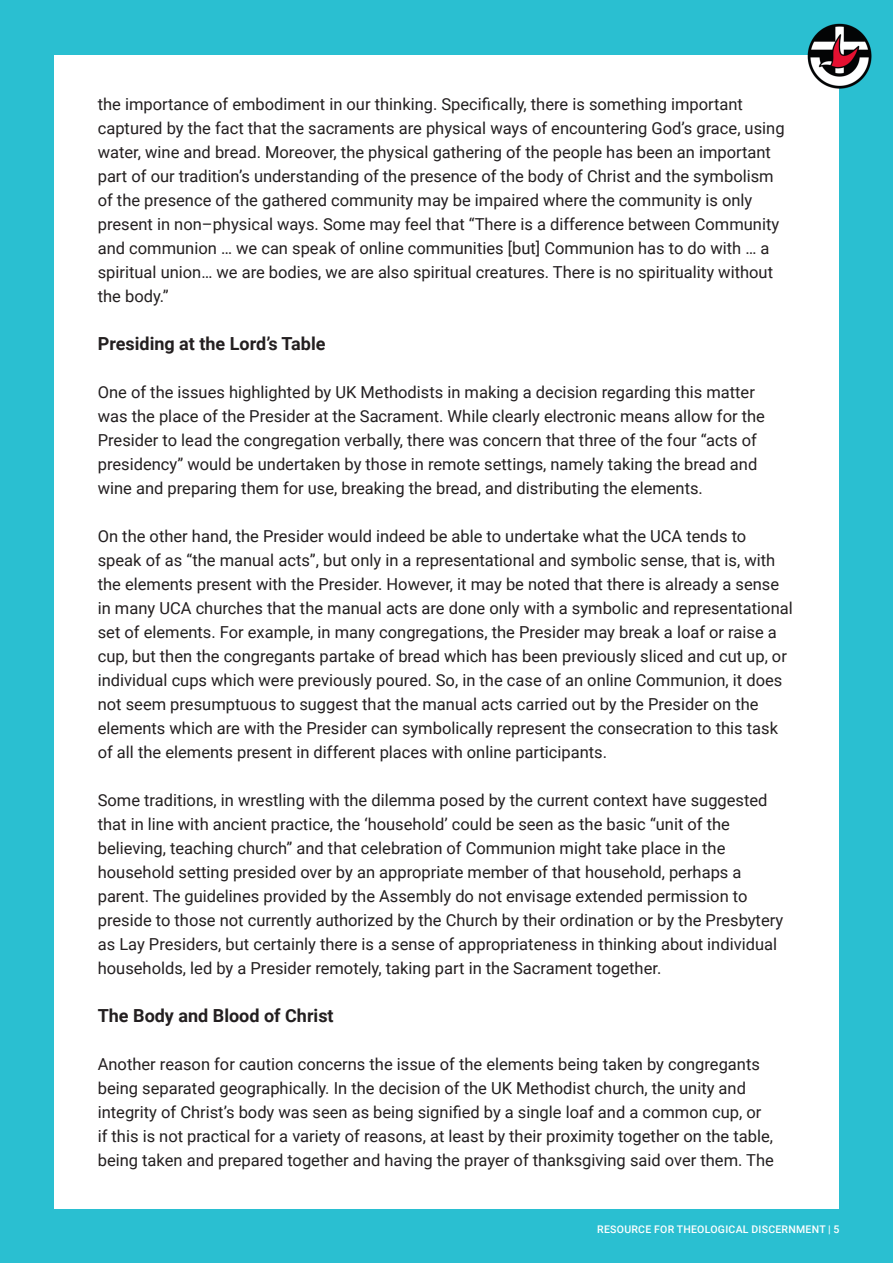
<style>
.page{position:relative;width:893px;height:1263px;background:#2abfd1}
.page>*{position:absolute;margin:0;border:0;box-sizing:border-box;transform-origin:0 0}
.t1{font:700 18px "Roboto";color:#231f20}
.t2{font:16.5px/24px "Roboto";color:#231f20}
.t3{font:500 10.5px "Roboto";letter-spacing:.025em;color:#fff}
</style>
<div class="page">
<div style="left:54px;top:56px;width:785px;height:1153px;background:#fff"></div>
<img style="left:804px;top:23px;width:68px;height:66px">
<p class="t2" style="left:98px;top:92px;width:688px">the importance of embodiment in our thinking. Specifically, there is something important captured by the fact that the sacraments are physical ways of encountering God’s grace, using water, wine and bread. Moreover, the physical gathering of the people has been an important part of our tradition’s understanding of the presence of the body of Christ and the symbolism of the presence of the gathered community may be impaired where the community is only present in non–physical ways. Some may feel that “There is a difference between Community and communion … we can speak of online communities [but] Communion has to do with … a spiritual union… we are bodies, we are also spiritual creatures. There is no spirituality without the body.”</p>
<p class="t1" style="left:98px;top:331px;width:229px">Presiding at the Lord’s Table</p>
<p class="t2" style="left:98px;top:380px;width:669px">One of the issues highlighted by UK Methodists in making a decision regarding this matter was the place of the Presider at the Sacrament. While clearly electronic means allow for the Presider to lead the congregation verbally, there was concern that three of the four “acts of presidency” would be undertaken by those in remote settings, namely taking the bread and wine and preparing them for use, breaking the bread, and distributing the elements.</p>
<p class="t2" style="left:98px;top:524px;width:696px">On the other hand, the Presider would indeed be able to undertake what the UCA tends to speak of as “the manual acts”, but only in a representational and symbolic sense, that is, with the elements present with the Presider. However, it may be noted that there is already a sense in many UCA churches that the manual acts are done only with a symbolic and representational set of elements. For example, in many congregations, the Presider may break a loaf or raise a cup, but then the congregants partake of bread which has been previously sliced and cut up, or individual cups which were previously poured. So, in the case of an online Communion, it does not seem presumptuous to suggest that the manual acts carried out by the Presider on the elements which are with the Presider can symbolically represent the consecration to this task of all the elements present in different places with online participants.</p>
<p class="t2" style="left:98px;top:788px;width:687px">Some traditions, in wrestling with the dilemma posed by the current context have suggested that in line with ancient practice, the ‘household’ could be seen as the basic “unit of the believing, teaching church” and that celebration of Communion might take place in the household setting presided over by an appropriate member of that household, perhaps a parent. The guidelines provided by the Assembly do not envisage extended permission to preside to those not currently authorized by the Church by their ordination or by the Presbytery as Lay Presiders, but certainly there is a sense of appropriateness in thinking about individual households, led by a Presider remotely, taking part in the Sacrament together.</p>
<p class="t1" style="left:98px;top:1003px;width:237px">The Body and Blood of Christ</p>
<p class="t2" style="left:98px;top:1052px;width:678px">Another reason for caution concerns the issue of the elements being taken by congregants being separated geographically. In the decision of the UK Methodist church, the unity and integrity of Christ’s body was seen as being signified by a single loaf and a common cup, or if this is not practical for a variety of reasons, at least by their proximity together on the table, being taken and prepared together and having the prayer of thanksgiving said over them. The</p>
<p class="t3" style="left:597px;top:1222px;width:244px">RESOURCE FOR THEOLOGICAL DISCERNMENT | 5</p>
</div>
